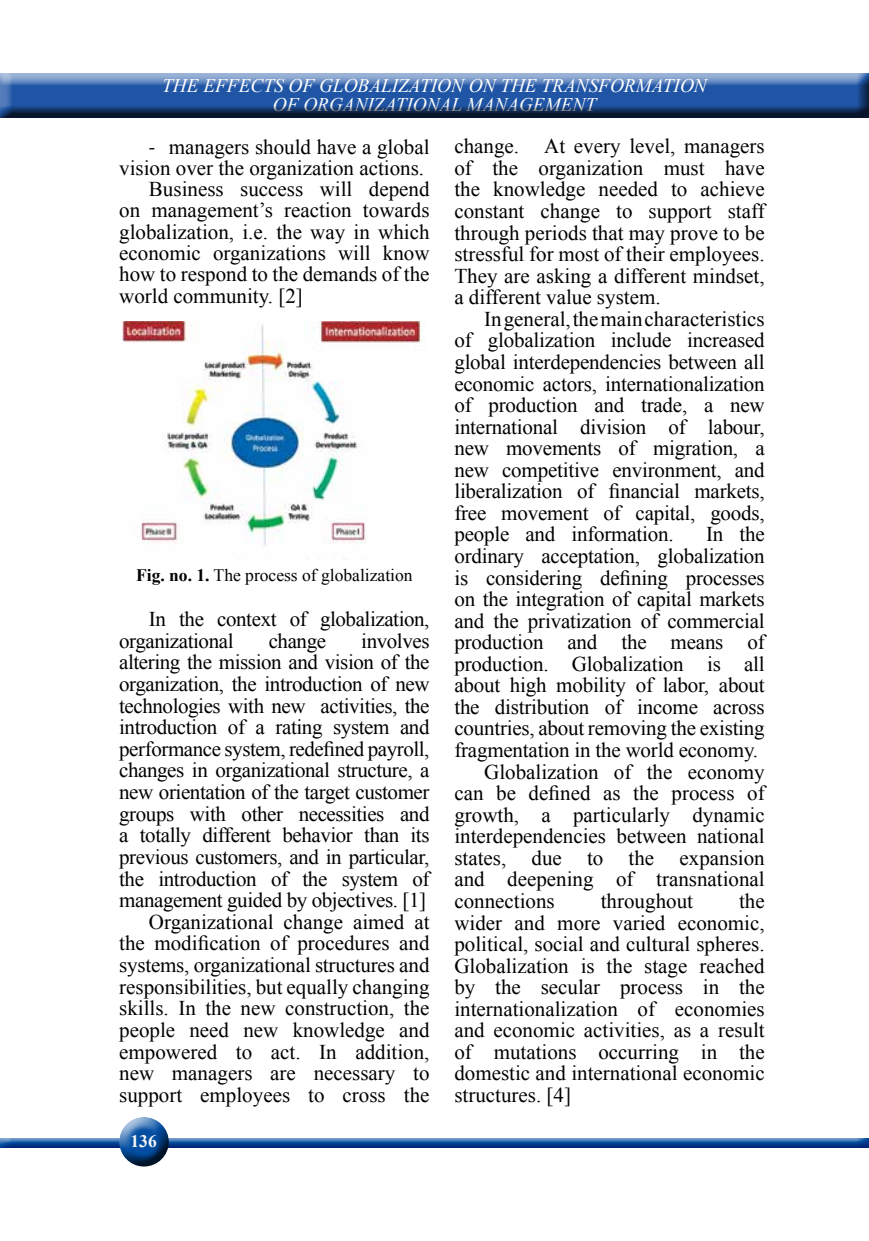
<style>
.page{position:relative;width:869px;height:1241px;background:#fff}
.page>*{position:absolute;margin:0;border:0;box-sizing:border-box;transform-origin:0 0}
.t1{font:21px/21.5px "Times New Roman";letter-spacing:-.01em;color:#000;text-align:justify}
.t2{font:italic 19.25px/19.2px "Times New Roman";color:#fff;text-align:center}
.t3{font:17.5px "Times New Roman";color:#000}
.t4{font:700 17.5px "Times New Roman";color:#f5f6f6}
.s1{font-family:"Calibri"}
.s2{font-weight:700}
</style>
<div class="page">
<div style="left:0;top:1136px;width:868px;height:14px;background:#034ea2;opacity:.75"></div>
<div style="left:117px;top:1113px;width:58px;height:38px;background:#fff;opacity:.75"></div>
<div style="left:117px;top:1121px;width:64px;height:45px;background:#000;opacity:.75"></div>
<hr style="left:868px;top:73px;width:1px;height:45px;background:#2055a6">
<div style="left:0;top:73px;width:868px;height:47px;background:#000;opacity:.75"></div>
<img style="left:123px;top:321px;width:299px;height:225px">
<p class="t2" style="left:162px;top:75px;width:546px">THE EFFECTS OF GLOBALIZATION ON THE TRANSFORMATION<br>OF ORGANIZATIONAL MANAGEMENT</p>
<p class="t1" style="left:149px;top:135px;width:282px"><span class="s1">-</span> managers should have a global</p>
<p class="t1" style="left:119px;top:157px;width:306px">vision over the organization actions.</p>
<p class="t1" style="left:149px;top:178px;width:282px">Business success will depend</p>
<p class="t1" style="left:119px;top:199px;width:312px">on management’s reaction towards</p>
<p class="t1" style="left:119px;top:220px;width:312px">globalization, i.e. the way in which</p>
<p class="t1" style="left:119px;top:242px;width:312px">economic organizations will know</p>
<p class="t1" style="left:119px;top:263px;width:312px">how to respond to the demands of the</p>
<p class="t1" style="left:119px;top:284px;width:185px">world community. [2]</p>
<p class="t1" style="left:454px;top:135px;width:312px">change. At every level, managers of the organization must have the knowledge needed to achieve constant change to support staff through periods that may prove to be stressful for most of their employees.<br>They are asking a different mindset, a different value system.</p>
<p class="t1" style="left:454px;top:308px;width:312px;text-indent:30px">In general, the main characteristics of globalization include increased global interdependencies between all economic actors, internationalization of production and trade, a new international division of labour, new movements of migration, a new competitive environment, and liberalization of financial markets, free movement of capital, goods, people and information.</p>
<p class="t1" style="left:705px;top:523px;width:60px">In the</p>
<p class="t1" style="left:454px;top:545px;width:312px">ordinary acceptation, globalization</p>
<p class="t1" style="left:454px;top:566px;width:312px">is considering defining processes</p>
<p class="t1" style="left:454px;top:588px;width:312px">on the integration of capital markets</p>
<p class="t1" style="left:454px;top:609px;width:312px">and the privatization of commercial</p>
<p class="t1" style="left:454px;top:631px;width:312px">production and the means of</p>
<p class="t1" style="left:454px;top:652px;width:312px">production. Globalization is all</p>
<p class="t1" style="left:454px;top:674px;width:312px">about high mobility of labor, about</p>
<p class="t1" style="left:454px;top:695px;width:312px">the distribution of income across</p>
<p class="t1" style="left:454px;top:717px;width:312px">countries, about removing the existing</p>
<p class="t1" style="left:454px;top:738px;width:305px">fragmentation in the world economy.</p>
<p class="t1" style="left:484px;top:760px;width:282px">Globalization of the economy</p>
<p class="t1" style="left:454px;top:782px;width:312px">can be defined as the process of</p>
<p class="t1" style="left:454px;top:803px;width:312px">growth, a particularly dynamic</p>
<p class="t1" style="left:454px;top:825px;width:312px">interdependencies between national</p>
<p class="t1" style="left:454px;top:846px;width:312px">states, due to the expansion</p>
<p class="t1" style="left:454px;top:868px;width:312px">and deepening of transnational</p>
<p class="t1" style="left:454px;top:889px;width:102px">connections</p>
<p class="t1" style="left:600px;top:889px;width:94px">throughout</p>
<p class="t3" style="left:136px;top:563px;width:278px"><span class="s2">Fig. no. 1.</span> The process of globalization</p>
<p class="t1" style="left:119px;top:608px;width:312px;text-indent:30px">In the context of globalization, organizational</p>
<p class="t1" style="left:119px;top:629px;width:312px;text-align:right">involves<br>altering the mission and vision of the organization, the introduction of new technologies with new activities, the introduction of a rating system and performance system, redefined payroll, changes in organizational structure, a new orientation of the target customer groups with other necessities and a totally different behavior than its previous customers, and in particular, the introduction of the system of management guided by objectives. [1] Organizational change aimed at the modification of procedures and systems, organizational structures and responsibilities, but equally changing skills. In the new construction, the people need new knowledge and empowered to act. In addition, new managers are necessary to support employees to cross the</p>
<p class="t1" style="left:268px;top:629px;width:59px">change</p>
<p class="t1" style="left:454px;top:889px;width:312px;text-indent:284px">the wider and more varied economic, political, social and cultural spheres.<br>Globalization is the stage reached by the secular process in the internationalization of economies and economic activities, as a result of mutations occurring in the domestic and international economic structures. [4]</p>
<p class="t4" style="left:130px;top:1128px;width:28px">136</p>
</div>
